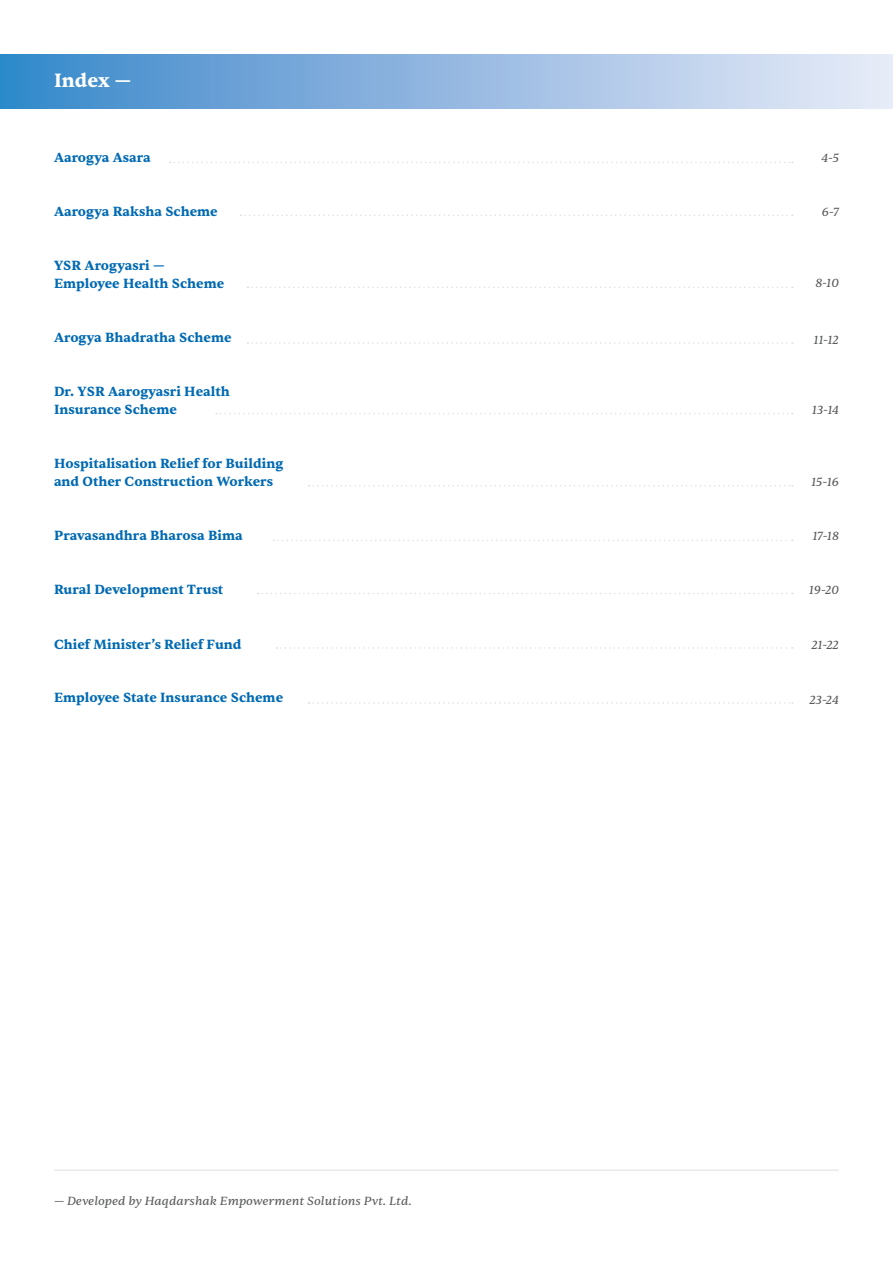
<style>
.page{position:relative;width:893px;height:1263px;background:#fff}
.page>*{position:absolute;margin:0;border:0;box-sizing:border-box;transform-origin:0 0}
.t1{font:700 19.5px "Sentient";color:#fff}
.t2{font:700 13.5px/18px "Sentient";color:#006ab3}
.t3{font:italic 12px "Sentient";color:#595b5d}
</style>
<div class="page">
<hr style="left:54px;top:1170px;width:785px;height:1px;background:#595b5d">
<img style="left:0;top:55px;width:893px;height:53px">
<svg style="left:170px;top:162px;width:623px;height:1px"></svg>
<svg style="left:241px;top:215px;width:552px;height:1px"></svg>
<svg style="left:247px;top:287px;width:546px;height:1px"></svg>
<svg style="left:276px;top:647px;width:517px;height:2px"></svg>
<svg style="left:309px;top:485px;width:484px;height:1px"></svg>
<svg style="left:309px;top:702px;width:484px;height:2px"></svg>
<svg style="left:247px;top:342px;width:546px;height:2px"></svg>
<svg style="left:258px;top:593px;width:535px;height:1px"></svg>
<svg style="left:273px;top:540px;width:520px;height:1px"></svg>
<svg style="left:216px;top:413px;width:577px;height:1px"></svg>
<h1 class="t1" style="left:54px;top:68px;width:79px">Index —</h1>
<p class="t2" style="left:54px;top:149px;width:98px">Aarogya Asara</p>
<p class="t2" style="left:54px;top:203px;width:165px">Aarogya Raksha Scheme</p>
<p class="t2" style="left:54px;top:257px;width:172px">YSR Arogyasri —<br>Employee Health Scheme</p>
<p class="t2" style="left:54px;top:329px;width:179px">Arogya Bhadratha Scheme</p>
<p class="t2" style="left:54px;top:383px;width:177px">Dr. YSR Aarogyasri Health<br>Insurance Scheme</p>
<p class="t2" style="left:54px;top:455px;width:231px">Hospitalisation Relief for Building and Other Construction Workers</p>
<p class="t2" style="left:54px;top:527px;width:190px">Pravasandhra Bharosa Bima</p>
<p class="t2" style="left:54px;top:581px;width:171px">Rural Development Trust</p>
<p class="t2" style="left:54px;top:635px;width:189px">Chief Minister’s Relief Fund</p>
<p class="t2" style="left:54px;top:689px;width:231px">Employee State Insurance Scheme</p>
<p class="t3" style="left:54px;top:1193px;width:359px">— Developed by Haqdarshak Empowerment Solutions Pvt. Ltd.</p>
<p class="t3" style="left:821px;top:151px;width:19px">4-5</p>
<p class="t3" style="left:822px;top:205px;width:19px">6-7</p>
<p class="t3" style="left:815px;top:276px;width:25px">8-10</p>
<p class="t3" style="left:814px;top:332px;width:26px">11-12</p>
<p class="t3" style="left:812px;top:402px;width:28px">13-14</p>
<p class="t3" style="left:811px;top:474px;width:29px">15-16</p>
<p class="t3" style="left:813px;top:529px;width:28px">17-18</p>
<p class="t3" style="left:809px;top:583px;width:31px">19-20</p>
<p class="t3" style="left:811px;top:637px;width:29px">21-22</p>
<p class="t3" style="left:809px;top:692px;width:31px">23-24</p>
</div>
